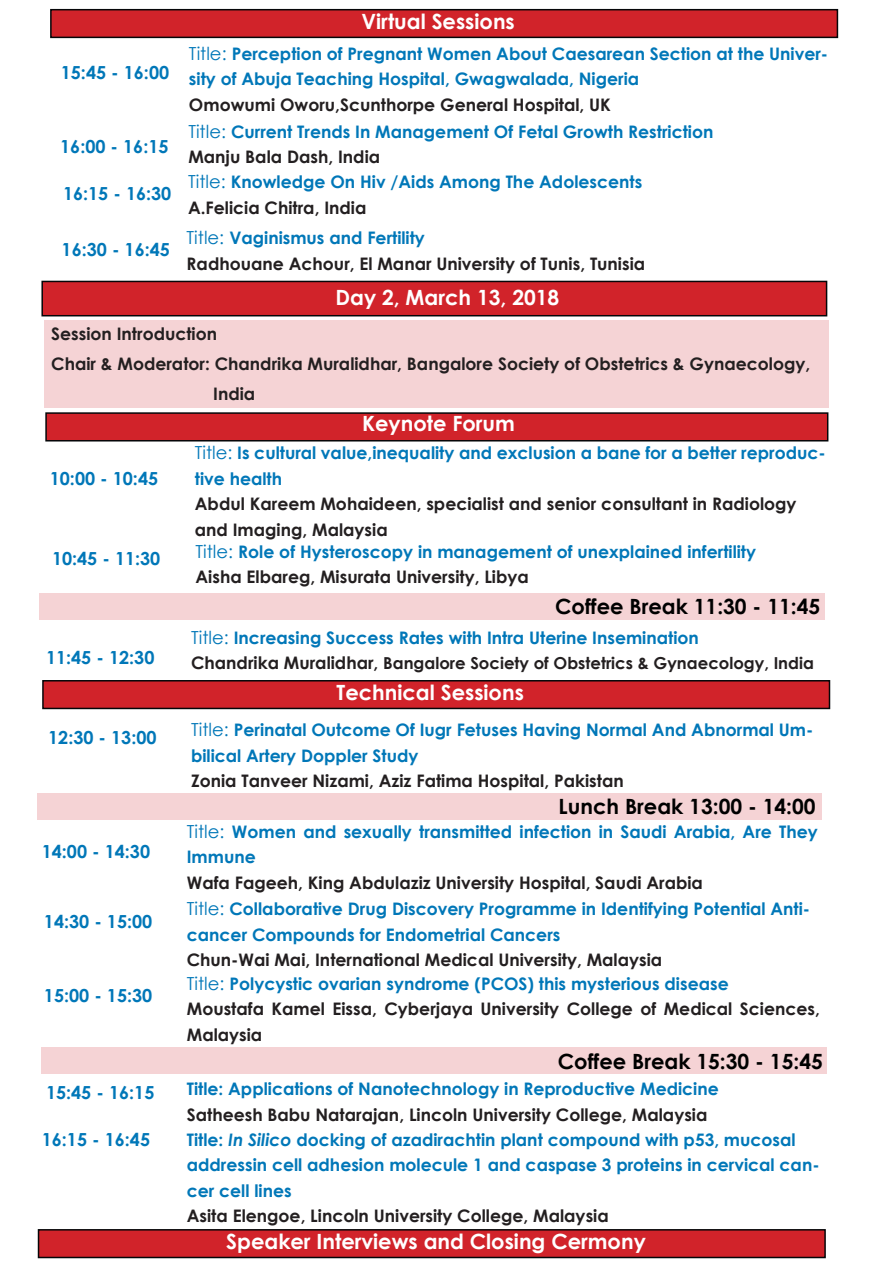
<style>
.page{position:relative;width:893px;height:1263px;background:#fff}
.page>*{position:absolute;margin:0;border:0;box-sizing:border-box;transform-origin:0 0}
.t1{font:700 21px "Century Gothic";color:#fff}
.t2{font:700 21px "Century Gothic";color:#000}
.t3{font:700 18px "Century Gothic";color:#0077b8}
.t4{font:700 17.25px/25.5px "Century Gothic";color:#0077b8}
.t5{font:700 17.25px/25.5px "Century Gothic";color:#231f20}
.t6{font:700 16.5px "Century Gothic";color:#231f20}
.s1{font-weight:400;font-size:18px}
.s2{font-size:17.25px}
.s3{font-style:italic}
</style>
<div class="page">
<div style="left:39px;top:593px;width:785px;height:26px;background:#f5d3d5"></div>
<div style="left:41px;top:1047px;width:786px;height:27px;background:#f5d3d5"></div>
<div style="left:50px;top:9px;width:788px;height:29px;background:#d1232a;border:2px solid #050608"></div>
<div style="left:45px;top:412px;width:783px;height:29px;background:#d1232a;border:2px solid #050608"></div>
<div style="left:44px;top:320px;width:784px;height:88px;background:#f5d3d5"></div>
<div style="left:41px;top:281px;width:786px;height:35px;background:#d1232a;border:2px solid #050608"></div>
<div style="left:37px;top:793px;width:785px;height:26px;background:#f5d3d5"></div>
<div style="left:42px;top:680px;width:788px;height:29px;background:#d1232a;border:2px solid #050608"></div>
<div style="left:38px;top:1229px;width:788px;height:29px;background:#d1232a;border:2px solid #050608"></div>
<p class="t3" style="left:61px;top:59px;width:110px">15:45 - 16:00</p>
<p class="t3" style="left:60px;top:133px;width:110px">16:00 - 16:15</p>
<p class="t3" style="left:63px;top:180px;width:110px">16:15 - 16:30</p>
<p class="t3" style="left:62px;top:236px;width:110px">16:30 - 16:45</p>
<p class="t1" style="left:362px;top:6px;width:155px">Virtual Sessions</p>
<p class="t4" style="left:189px;top:40px;width:641px"><span class="s1">Title:</span> Perception of Pregnant Women About Caesarean Section at the Univer&shy;sity of Abuja Teaching Hospital, Gwagwalada, Nigeria</p>
<p class="t5" style="left:189px;top:91px;width:423px">Omowumi Oworu,Scunthorpe General Hospital, UK</p>
<p class="t4" style="left:188px;top:118px;width:526px"><span class="s1">Title:</span> Current Trends In Management Of Fetal Growth Restriction</p>
<p class="t5" style="left:188px;top:143px;width:193px">Manju Bala Dash, India</p>
<p class="t4" style="left:188px;top:168px;width:456px"><span class="s1">Title:</span> Knowledge On Hiv /Aids Among The Adolescents</p>
<p class="t5" style="left:188px;top:194px;width:180px">A.Felicia Chitra, India</p>
<p class="t4" style="left:187px;top:224px;width:240px"><span class="s1">Title:</span> Vaginismus and Fertility</p>
<p class="t5" style="left:187px;top:250px;width:460px">Radhouane Achour, El Manar University of Tunis, Tunisia</p>
<p class="t1" style="left:335px;top:281px;width:225px">Day 2, March 13, 2018</p>
<p class="t5" style="left:51px;top:320px;width:167px">Session Introduction</p>
<p class="t5" style="left:213px;top:348px;width:599px;line-height:30px;text-indent:-162px">Chair &amp; Moderator: Chandrika Muralidhar, Bangalore Society of Obstetrics &amp; Gynaecology,<br>India</p>
<p class="t3" style="left:50px;top:465px;width:110px">10:00 - 10:45</p>
<p class="t3" style="left:52px;top:545px;width:110px">10:45 - 11:30</p>
<p class="t3" style="left:46px;top:643px;width:110px">11:45 - 12:30</p>
<p class="t3" style="left:48px;top:724px;width:110px">12:30 - 13:00</p>
<p class="t3" style="left:42px;top:837px;width:110px">14:00 - 14:30</p>
<p class="t3" style="left:44px;top:907px;width:110px">14:30 - 15:00</p>
<p class="t3" style="left:44px;top:982px;width:110px">15:00 - 15:30</p>
<p class="t3" style="left:46px;top:1079px;width:110px">15:45 - 16:15</p>
<p class="t3" style="left:42px;top:1126px;width:110px">16:15 - 16:45</p>
<p class="t1" style="left:362px;top:408px;width:154px">Keynote Forum</p>
<p class="t4" style="left:195px;top:439px;width:632px"><span class="s1">Title:</span> Is cultural value,inequality and exclusion a bane for a better reproduc&shy;tive health</p>
<p class="t5" style="left:195px;top:490px;width:603px">Abdul Kareem Mohaideen, specialist and senior consultant in Radiology and Imaging, Malaysia</p>
<p class="t4" style="left:196px;top:538px;width:562px"><span class="s1">Title:</span> Role of Hysteroscopy in management of unexplained infertility</p>
<p class="t5" style="left:196px;top:563px;width:335px">Aisha Elbareg, Misurata University, Libya</p>
<p class="t2" style="left:555px;top:590px;width:267px">Coffee Break 11:30 - 11:45</p>
<p class="t4" style="left:191px;top:624px;width:509px"><span class="s1">Title:</span> Increasing Success Rates with Intra Uterine Insemination</p>
<p class="t6" style="left:191px;top:651px;width:624px"><span class="s2">Chandrika Muralidhar,</span> Bangalore Society of Obstetrics &amp; Gynaecology, India</p>
<p class="t1" style="left:337px;top:677px;width:189px">Technical Sessions</p>
<p class="t4" style="left:191px;top:716px;width:624px"><span class="s1">Title:</span> Perinatal Outcome Of Iugr Fetuses Having Normal And Abnormal Um&shy;bilical Artery Doppler Study</p>
<p class="t5" style="left:191px;top:767px;width:434px">Zonia Tanveer Nizami, Aziz Fatima Hospital, Pakistan</p>
<p class="t2" style="left:559px;top:790px;width:259px">Lunch Break 13:00 - 14:00</p>
<p class="t4" style="left:187px;top:818px;width:632px"><span class="s1">Title:</span> Women and sexually transmitted infection in Saudi Arabia, Are They<br>Immune</p>
<p class="t5" style="left:187px;top:869px;width:518px">Wafa Fageeh, King Abdulaziz University Hospital, Saudi Arabia</p>
<p class="t4" style="left:187px;top:896px;width:625px"><span class="s1">Title:</span> Collaborative Drug Discovery Programme in Identifying Potential Anti&shy;cancer Compounds for Endometrial Cancers</p>
<p class="t5" style="left:187px;top:947px;width:477px">Chun-Wai Mai, International Medical University, Malaysia</p>
<p class="t4" style="left:187px;top:970px;width:543px"><span class="s1">Title:</span> Polycystic ovarian syndrome (PCOS) this mysterious disease</p>
<p class="t5" style="left:187px;top:995px;width:635px">Moustafa Kamel Eissa, Cyberjaya University College of Medical Sciences,<br>Malaysia</p>
<p class="t2" style="left:558px;top:1045px;width:267px">Coffee Break 15:30 - 15:45</p>
<p class="t4" style="left:187px;top:1075px;width:533px">Title: Applications of Nanotechnology in Reproductive Medicine</p>
<p class="t5" style="left:187px;top:1101px;width:522px">Satheesh Babu Natarajan, Lincoln University College, Malaysia</p>
<p class="t4" style="left:187px;top:1126px;width:634px">Title: <span class="s3">In Silico</span> docking of azadirachtin plant compound with p53, mucosal addressin cell adhesion molecule 1 and caspase 3 proteins in cervical can&shy;cer cell lines</p>
<p class="t5" style="left:187px;top:1202px;width:423px">Asita Elengoe, Lincoln University College, Malaysia</p>
<p class="t1" style="left:226px;top:1226px;width:421px">Speaker Interviews and Closing Cermony</p>
</div>
